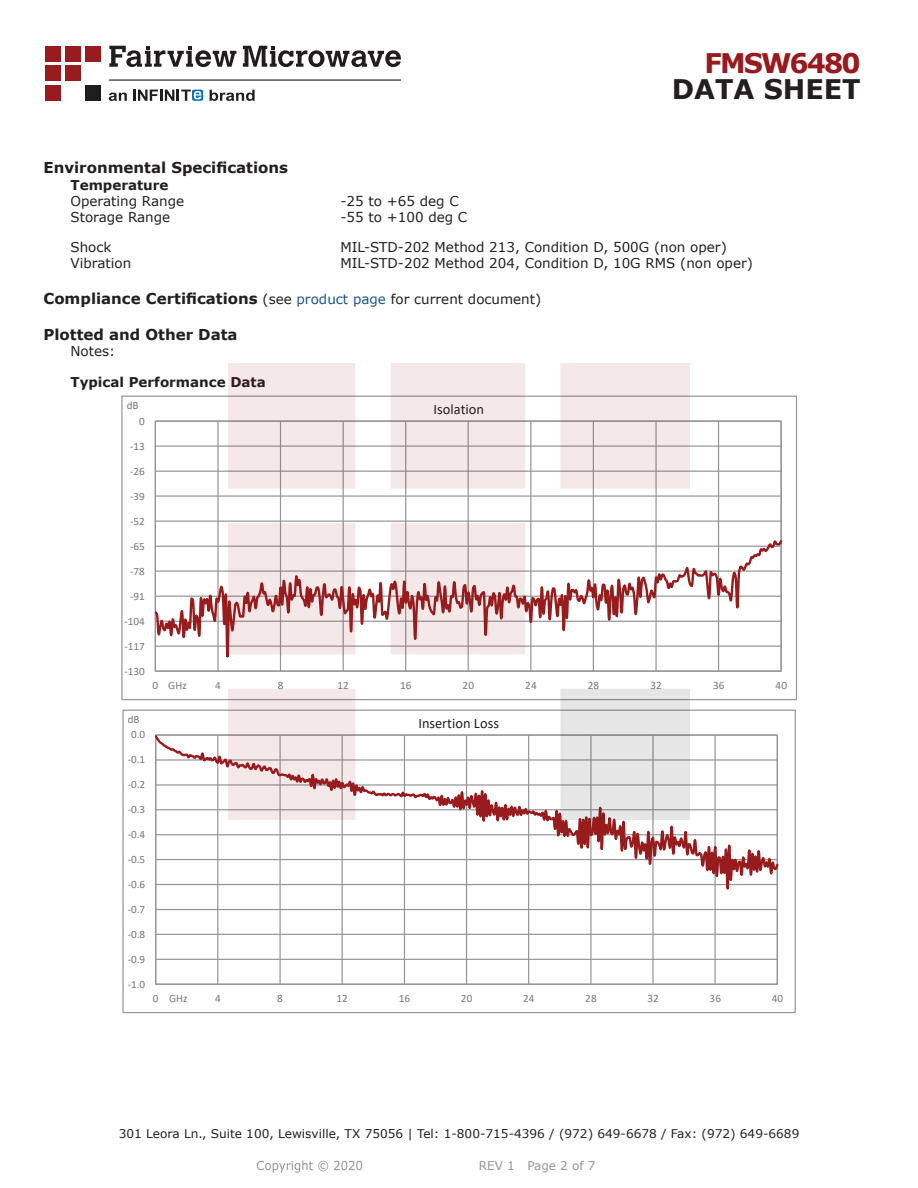
<style>
.page{position:relative;width:918px;height:1188px;background:#fff}
.page>*{position:absolute;margin:0;border:0;box-sizing:border-box;transform-origin:0 0}
.t1{font:700 27px "Verdana";color:#231f20}
.FM{font:700 27px "Verdana";letter-spacing:-.07em;color:#981a1e}
.Head1_for_Compliance{font:700 15px "Verdana";color:#231f20}
.Head1{font:700 15px "Verdana";color:#231f20}
.t2{font:14.4px "Calibri";color:#231f20}
.Specs_Para{font:13.5px "Verdana";color:#231f20}
.Head2{font:700 13.5px "Verdana";color:#231f20}
.Head2_after_Head1{font:700 13.5px "Verdana";color:#231f20}
.t3{font:12px "Verdana";color:#231f20}
.REV_Info{font:12px "Verdana";color:#939598}
.t4{font:11.25px "Calibri";letter-spacing:.01em;color:#76787b}
.t5{font:11.1px "Calibri";letter-spacing:.005em;color:#76787b}
.s1{font-weight:400;font-size:13.5px}
.s2{font-weight:400;font-size:13.5px;color:#1a5392}
</style>
<div class="page">
<hr style="left:155px;top:521px;width:626px;height:1px;background:#939598">
<hr style="left:155px;top:495px;width:626px;height:2px;background:#939598">
<hr style="left:155px;top:471px;width:626px;height:1px;background:#939598">
<hr style="left:155px;top:446px;width:626px;height:1px;background:#939598">
<hr style="left:217px;top:421px;width:2px;height:250px;background:#939598">
<hr style="left:718px;top:421px;width:1px;height:250px;background:#939598">
<hr style="left:155px;top:421px;width:1px;height:250px;background:#939598">
<svg style="left:155px;top:538px;width:627px;height:120px"></svg>
<hr style="left:156px;top:959px;width:621px;height:1px;background:#939598">
<hr style="left:156px;top:934px;width:621px;height:1px;background:#939598">
<hr style="left:156px;top:909px;width:621px;height:1px;background:#939598">
<hr style="left:217px;top:735px;width:1px;height:249px;background:#939598">
<hr style="left:279px;top:735px;width:2px;height:249px;background:#939598">
<hr style="left:342px;top:735px;width:1px;height:249px;background:#939598">
<hr style="left:404px;top:735px;width:1px;height:249px;background:#939598">
<hr style="left:466px;top:735px;width:1px;height:249px;background:#939598">
<hr style="left:528px;top:735px;width:1px;height:249px;background:#939598">
<hr style="left:590px;top:735px;width:2px;height:249px;background:#939598">
<hr style="left:652px;top:735px;width:2px;height:249px;background:#939598">
<hr style="left:714px;top:735px;width:2px;height:249px;background:#939598">
<hr style="left:155px;top:735px;width:1px;height:249px;background:#939598">
<svg style="left:156px;top:735px;width:622px;height:154px"></svg>
<img style="left:257px;top:1160px;width:106px;height:13px">
<img style="left:228px;top:364px;width:462px;height:456px">
<div style="left:45px;top:46px;width:16px;height:15px;background:#971b1f"></div>
<div style="left:65px;top:66px;width:16px;height:15px;background:#971b1f"></div>
<div style="left:85px;top:85px;width:16px;height:16px;background:#211d1e"></div>
<div style="left:45px;top:85px;width:16px;height:16px;background:#971b1f"></div>
<div style="left:85px;top:46px;width:16px;height:15px;background:#971b1f"></div>
<div style="left:45px;top:66px;width:16px;height:15px;background:#971b1f"></div>
<div style="left:65px;top:46px;width:16px;height:15px;background:#971b1f"></div>
<svg style="left:109px;top:46px;width:292px;height:21px"></svg>
<svg style="left:192px;top:90px;width:11px;height:11px"></svg>
<svg style="left:133px;top:90px;width:68px;height:11px"></svg>
<svg style="left:210px;top:90px;width:45px;height:11px"></svg>
<svg style="left:109px;top:93px;width:18px;height:8px"></svg>
<hr style="left:109px;top:80px;width:292px;height:1px;background:#211d1e">
<p class="FM" style="left:704px;top:44px;width:158px">FMSW6480</p>
<p class="t1" style="left:672px;top:70px;width:191px">DATA SHEET</p>
<p class="Head1" style="left:44px;top:157px;width:246px">Environmental Specifications</p>
<p class="Head2_after_Head1" style="left:70px;top:175px;width:100px">Temperature</p>
<p class="Specs_Para" style="left:70px;top:192px;width:115px">Operating Range</p>
<p class="Specs_Para" style="left:340px;top:192px;width:120px">-25 to +65 deg C</p>
<p class="Specs_Para" style="left:70px;top:208px;width:101px">Storage Range</p>
<p class="Specs_Para" style="left:340px;top:208px;width:128px">-55 to +100 deg C</p>
<p class="Specs_Para" style="left:70px;top:238px;width:42px">Shock</p>
<p class="Specs_Para" style="left:340px;top:238px;width:388px">MIL-STD-202 Method 213, Condition D, 500G (non oper)</p>
<p class="Specs_Para" style="left:70px;top:254px;width:62px">Vibration</p>
<p class="Specs_Para" style="left:340px;top:254px;width:414px">MIL-STD-202 Method 204, Condition D, 10G RMS (non oper)</p>
<p class="Head1_for_Compliance" style="left:44px;top:288px;width:499px">Compliance Certifications <span class="s1">(see</span> <span class="s2">product page</span> <span class="s1">for current document)</span></p>
<p class="Head1_for_Compliance" style="left:44px;top:324px;width:196px">Plotted and Other Data</p>
<p class="Specs_Para" style="left:70px;top:342px;width:46px">Notes:</p>
<p class="Head2" style="left:70px;top:373px;width:197px">Typical Performance Data</p>
<p class="t5" style="left:127px;top:398px;width:13px">dB</p>
<p class="t4" style="left:139px;top:413px;width:7px">0</p>
<p class="t5" style="left:130px;top:438px;width:16px">-13</p>
<p class="t5" style="left:130px;top:463px;width:16px">-26</p>
<p class="t5" style="left:130px;top:488px;width:16px">-39</p>
<p class="t4" style="left:130px;top:513px;width:16px">-52</p>
<p class="t4" style="left:130px;top:538px;width:16px">-65</p>
<p class="t4" style="left:130px;top:563px;width:16px">-78</p>
<p class="t5" style="left:130px;top:588px;width:16px">-91</p>
<p class="t5" style="left:124px;top:613px;width:22px">-104</p>
<p class="t4" style="left:124px;top:638px;width:22px">-117</p>
<p class="t4" style="left:124px;top:663px;width:22px">-130</p>
<p class="t2" style="left:434px;top:399px;width:52px">Isolation</p>
<p class="t4" style="left:153px;top:678px;width:7px">0</p>
<p class="t4" style="left:215px;top:678px;width:7px">4</p>
<p class="t4" style="left:278px;top:678px;width:7px">8</p>
<p class="t4" style="left:337px;top:678px;width:13px">12</p>
<p class="t4" style="left:400px;top:678px;width:13px">16</p>
<p class="t4" style="left:463px;top:678px;width:13px">20</p>
<p class="t4" style="left:525px;top:678px;width:13px">24</p>
<p class="t4" style="left:588px;top:678px;width:13px">28</p>
<p class="t4" style="left:650px;top:678px;width:13px">32</p>
<p class="t4" style="left:713px;top:678px;width:13px">36</p>
<p class="t4" style="left:776px;top:678px;width:13px">40</p>
<p class="t5" style="left:168px;top:678px;width:20px">GHz</p>
<p class="t5" style="left:128px;top:712px;width:13px">dB</p>
<p class="t5" style="left:131px;top:727px;width:16px">0.0</p>
<p class="t5" style="left:128px;top:752px;width:19px">-0.1</p>
<p class="t5" style="left:128px;top:777px;width:19px">-0.2</p>
<p class="t5" style="left:128px;top:802px;width:19px">-0.3</p>
<p class="t5" style="left:128px;top:827px;width:19px">-0.4</p>
<p class="t5" style="left:128px;top:852px;width:19px">-0.5</p>
<p class="t5" style="left:128px;top:877px;width:19px">-0.6</p>
<p class="t5" style="left:128px;top:901px;width:19px">-0.7</p>
<p class="t5" style="left:128px;top:926px;width:19px">-0.8</p>
<p class="t5" style="left:128px;top:951px;width:19px">-0.9</p>
<p class="t5" style="left:128px;top:976px;width:19px">-1.0</p>
<p class="t2" style="left:418px;top:713px;width:82px">Insertion Loss</p>
<p class="t5" style="left:153px;top:991px;width:7px">0</p>
<p class="t5" style="left:215px;top:991px;width:7px">4</p>
<p class="t5" style="left:277px;top:991px;width:7px">8</p>
<p class="t5" style="left:337px;top:991px;width:13px">12</p>
<p class="t5" style="left:399px;top:991px;width:13px">16</p>
<p class="t5" style="left:461px;top:991px;width:13px">20</p>
<p class="t5" style="left:523px;top:991px;width:13px">24</p>
<p class="t5" style="left:585px;top:991px;width:13px">28</p>
<p class="t5" style="left:647px;top:991px;width:13px">32</p>
<p class="t5" style="left:710px;top:991px;width:13px">36</p>
<p class="t5" style="left:772px;top:991px;width:13px">40</p>
<p class="t5" style="left:169px;top:991px;width:20px">GHz</p>
<p class="t3" style="left:119px;top:1125px;width:682px">301 Leora Ln., Suite 100, Lewisville, TX 75056 | Tel: 1-800-715-4396 / (972) 649-6678 / Fax: (972) 649-6689</p>
<p class="REV_Info" style="left:479px;top:1157px;width:118px">REV 1 Page 2 of 7</p>
</div>
